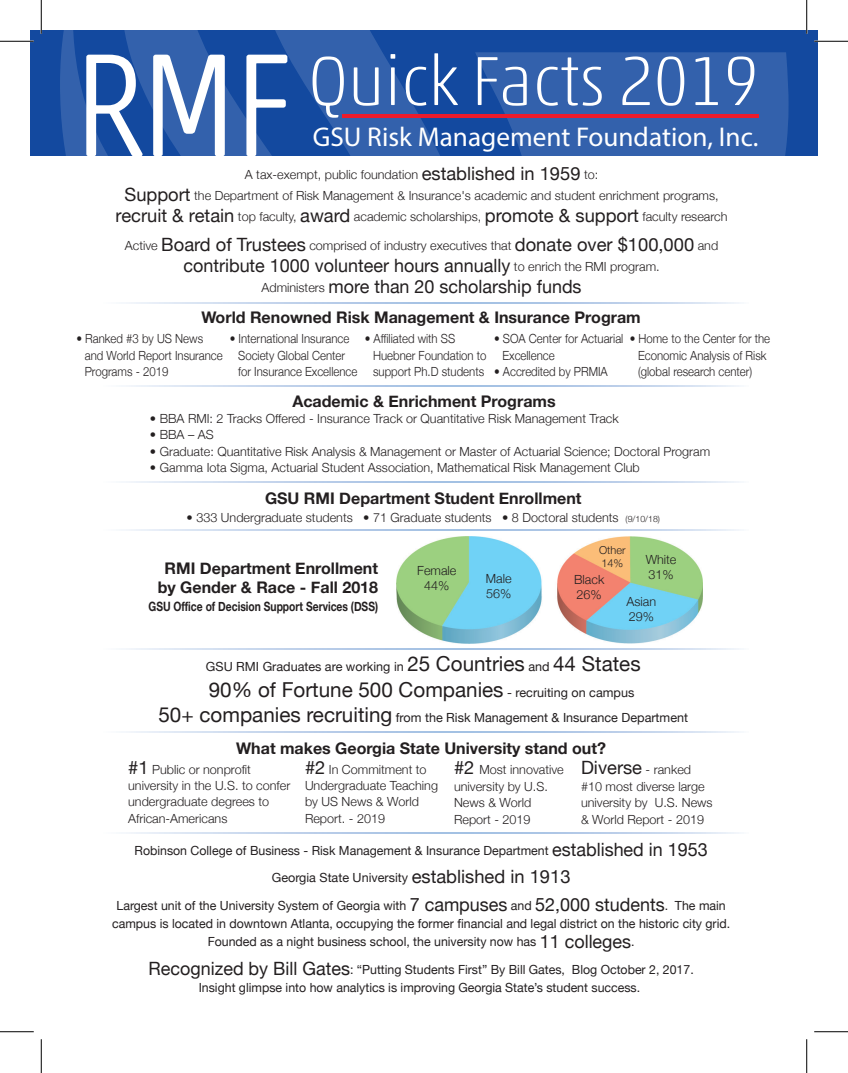
<style>
.page{position:relative;width:848px;height:1073px;background:#fff}
.page>*{position:absolute;margin:0;border:0;box-sizing:border-box;transform-origin:0 0}
.t1{font:100 condensed 145.88px "Akko Pro";color:#fff;scale:1.09 1}
.t2{font:100 condensed 70.38px "Akko Pro";color:#fff;scale:1.16 1}
.t3{font:27.25px "Myriad Pro";color:#fff}
.t4{font:20.62px "Helvetica Neue";color:#231f20}
.t5{font:18.38px/20.6px "Helvetica Neue";color:#231f20;text-align:center}
.t6{font:700 16px/18.4px "Helvetica Neue";color:#231f20;text-align:center}
.t7{font:700 12.88px "Helvetica Neue";color:#231f20;scale:.8 1}
.t8{font:300 12.62px/16.4px "Helvetica Neue";color:#231f20}
.t9{font:12.62px/27.5px "Helvetica Neue";color:#231f20;text-align:center}
.t10{font:300 12.62px/16.4px "Helvetica Neue";color:#231f20;scale:.91 1}
.t11{font:300 12.5px "Helvetica Neue";color:#231f20;scale:.91 1}
.t12{font:300 11px/13px "Helvetica Neue";color:#231f20}
.s1{font-weight:400;font-size:18.38px}
.s2{font-weight:300;font-size:12.62px}
.s3{font-size:12.62px}
.s4{font-size:8.75px}
.s5{font-size:20.62px}
.s6{font-size:18.38px}
</style>
<div class="page">
<div style="left:30px;top:30px;width:788px;height:125px;background:#13499f"></div>
<svg style="left:474px;top:52px;width:314px;height:104px;background:#315ea9"></svg>
<svg style="left:60px;top:30px;width:414px;height:126px"></svg>
<hr style="left:342px;top:114px;width:416px;height:3px;background:#ec1b2b">
<svg style="left:126px;top:302px;width:613px;height:1px"></svg>
<svg style="left:126px;top:385px;width:613px;height:1px"></svg>
<svg style="left:126px;top:482px;width:613px;height:1px"></svg>
<svg style="left:126px;top:530px;width:613px;height:1px"></svg>
<svg style="left:126px;top:648px;width:613px;height:2px"></svg>
<svg style="left:126px;top:731px;width:613px;height:1px"></svg>
<svg style="left:126px;top:832px;width:613px;height:2px"></svg>
<img style="left:396px;top:536px;width:306px;height:107px">
<hr style="left:0;top:40px;width:34px;height:2px;background:#fff">
<hr style="left:814px;top:40px;width:34px;height:2px;background:#fff">
<hr style="left:40px;top:0;width:2px;height:34px;background:#fff">
<hr style="left:805px;top:0;width:2px;height:34px;background:#fff">
<hr style="left:0;top:41px;width:34px;height:1px;background:#000">
<hr style="left:814px;top:41px;width:34px;height:1px;background:#000">
<hr style="left:0;top:1031px;width:34px;height:1px;background:#000">
<hr style="left:814px;top:1031px;width:34px;height:1px;background:#000">
<hr style="left:41px;top:0;width:1px;height:34px;background:#000">
<hr style="left:41px;top:1039px;width:1px;height:33px;background:#000">
<hr style="left:806px;top:0;width:1px;height:34px;background:#000">
<hr style="left:806px;top:1039px;width:1px;height:33px;background:#000">
<h2 class="t2" style="left:308px;top:39px;width:390px">Quick Facts 2019</h2>
<h3 class="t3" style="left:313px;top:120px;width:447px">GSU Risk Management Foundation, Inc.</h3>
<p class="t8" style="left:116px;top:163px;width:613px;line-height:20.6px;text-align:center">A tax-exempt, public foundation <span class="s1">established in 1959</span> to:<br><span class="s1">Support</span> the Department of Risk Management &amp; Insurance's academic and student enrichment programs, <span class="s1">recruit &amp; retain</span> top faculty, <span class="s1">award</span> academic scholarships, <span class="s1">promote &amp; support</span> faculty research</p>
<p class="t8" style="left:125px;top:237px;width:594px">Active <span class="s1">Board of Trustees</span> comprised of industry executives that <span class="s1">donate over $100,000</span> and</p>
<h3 class="t5" style="left:183px;top:256px;width:477px">contribute 1000 volunteer hours annually <span class="s2">to enrich the RMI program.<br>Administers</span> more than 20 scholarship funds</h3>
<h1 class="t1" style="left:75px;top:18px;width:199px">RMF</h1>
<p class="t6" style="left:201px;top:308px;width:441px">World Renowned Risk Management &amp; Insurance Program</p>
<p class="t10" style="left:85px;top:329px;width:153px;text-indent:-8px">• Ranked #3 by US News and World Report Insurance<br>Programs - 2019</p>
<p class="t10" style="left:373px;top:329px;width:126px;text-indent:-8px">• Affiliated with SS<br>Huebner Foundation to support Ph.D students</p>
<p class="t10" style="left:502px;top:329px;width:134px;text-indent:-8px">• SOA Center for Actuarial<br>Excellence</p>
<p class="t11" style="left:629px;top:328px;width:156px">• Home to the Center for <span class="s3">the</span></p>
<p class="t10" style="left:638px;top:346px;width:143px">Economic Analysis of Risk (global research center)</p>
<p class="t10" style="left:238px;top:329px;width:132px;text-indent:-8px">• International Insurance<br>Society Global Center for Insurance Excellence</p>
<p class="t10" style="left:494px;top:362px;width:126px">• Accredited by PRMIA</p>
<p class="t6" style="left:292px;top:392px;width:265px">Academic &amp; Enrichment Programs</p>
<p class="t8" style="left:150px;top:409px;width:470px">• BBA RMI: 2 Tracks Offered - Insurance Track or Quantitative Risk Management Track</p>
<p class="t8" style="left:150px;top:426px;width:65px">• BBA – AS</p>
<p class="t8" style="left:150px;top:442px;width:561px">• Graduate: Quantitative Risk Analysis &amp; Management or Master of Actuarial Science; Doctoral Program</p>
<p class="t8" style="left:150px;top:458px;width:491px">• Gamma Iota Sigma, Actuarial Student Association, Mathematical Risk Management Club</p>
<p class="t6" style="left:265px;top:489px;width:318px">GSU RMI Department Student Enrollment</p>
<p class="t8" style="left:187px;top:508px;width:475px">• 333 Undergraduate students • 71 Graduate students • 8 Doctoral students <span class="s4">(9/10/18)</span></p>
<p class="t6" style="left:158px;top:560px;width:222px">RMI Department Enrollment by Gender &amp; Race - Fall 2018</p>
<p class="t7" style="left:149px;top:596px;width:288px">GSU Office of Decision Support Services (DSS)</p>
<p class="t8" style="left:417px;top:562px;width:41px;line-height:15px;text-align:center">Female<br>44%</p>
<p class="t8" style="left:486px;top:570px;width:27px;line-height:15px">Male<br>56%</p>
<p class="t12" style="left:599px;top:542px;width:28px">Other<br>14%</p>
<p class="t8" style="left:645px;top:551px;width:32px;line-height:15px">White<br>31%</p>
<p class="t8" style="left:626px;top:593px;width:31px;line-height:15px">Asian<br>29%</p>
<p class="t8" style="left:574px;top:571px;width:32px;line-height:15px">Black<br>26%</p>
<p class="t9" style="left:206px;top:654px;width:436px">GSU RMI Graduates are working in <span class="s5">25 Countries</span> and <span class="s5">44 States</span></p>
<h3 class="t4" style="left:209px;top:674px;width:427px">90% of Fortune 500 Companies <span class="s3">- recruiting on campus</span></h3>
<p class="t9" style="left:158px;top:704px;width:531px"><span class="s5">50+ companies recruiting</span> from the Risk Management &amp; Insurance Department</p>
<p class="t6" style="left:236px;top:739px;width:371px">What makes Georgia State University stand out?</p>
<p class="t8" style="left:128px;top:760px;width:164px"><span class="s1">#1</span> Public or nonprofit university in the U.S. to confer undergraduate degrees to<br>African-Americans</p>
<p class="t8" style="left:305px;top:760px;width:134px"><span class="s1">#2</span> In Commitment to<br>Undergraduate Teaching by US News &amp; World<br>Report. - 2019</p>
<p class="t8" style="left:454px;top:761px;width:111px"><span class="s1">#2</span> Most innovative university by U.S.<br>News &amp; World<br>Report - 2019</p>
<h3 class="t5" style="left:581px;top:758px;width:112px">Diverse <span class="s2">- ranked</span></h3>
<p class="t8" style="left:581px;top:777px;width:133px">#10 most diverse large university by U.S. News &amp; World Report - 2019</p>
<p class="t9" style="left:117px;top:837px;width:610px">Robinson College of Business - Risk Management &amp; Insurance Department <span class="s6">established in 1953<br></span>Georgia State University <span class="s6">established in 1913<br></span>Largest unit of the University System of Georgia with <span class="s6">7 campuses</span> and <span class="s6">52,000 students</span>. The main</p>
<p class="t9" style="left:112px;top:915px;width:619px;line-height:18.4px">campus is located in downtown Atlanta, occupying the former financial and legal district on the historic city grid.<br>Founded as a night business school, the university now has <span class="s6">11 colleges</span>.</p>
<p class="t9" style="left:148px;top:960px;width:546px;line-height:18.4px"><span class="s6">Recognized by Bill Gates</span>: “Putting Students First” By Bill Gates, Blog October 2, 2017.<br>Insight glimpse into how analytics is improving Georgia State’s student success.</p>
</div>
